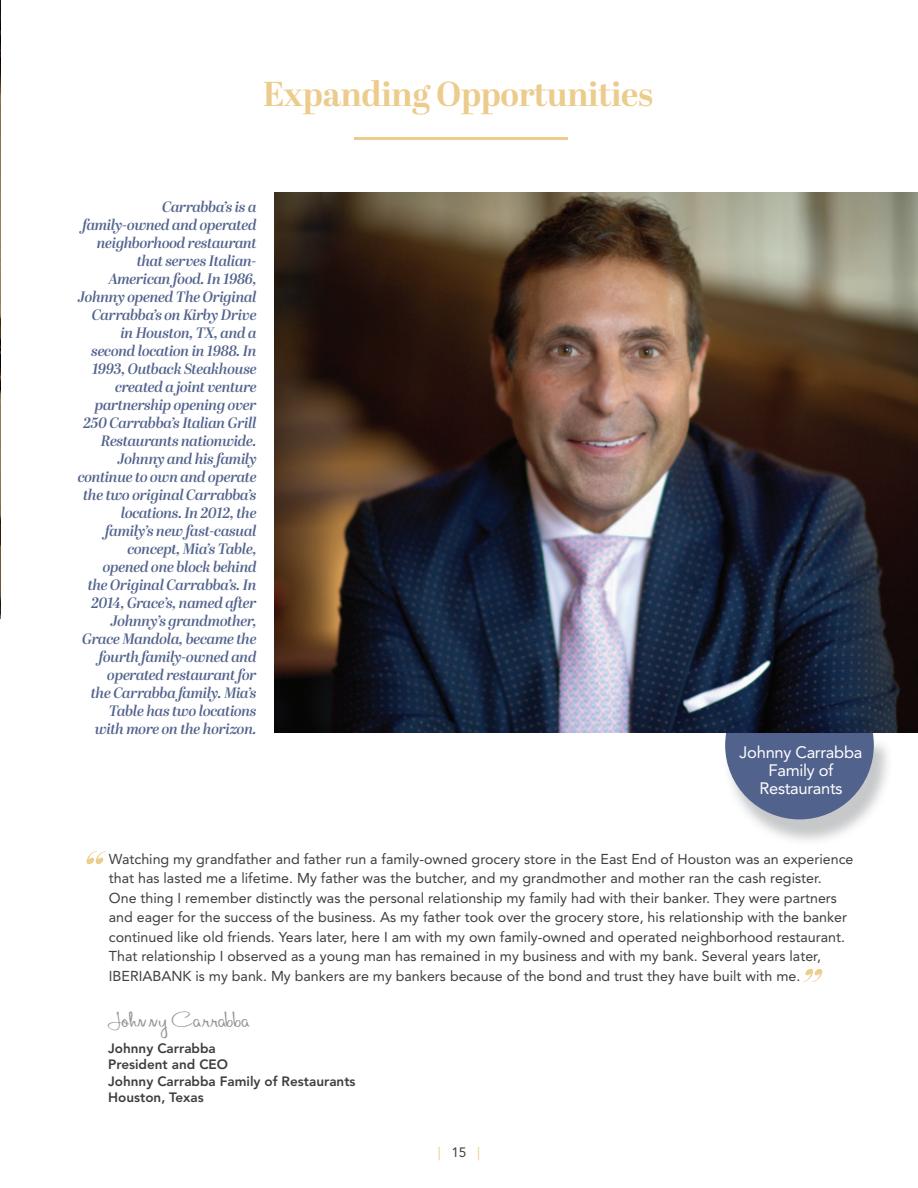
<style>
.page{position:relative;width:918px;height:1188px;background:#fff}
.page>*{position:absolute;margin:0;border:0;box-sizing:border-box;transform-origin:0 0}
.t1{font:700 34.5px "Abril Display";letter-spacing:-.01em;color:#eccc8d}
.t2{font:condensed 19.5px "About Face 33";color:#939598}
.t3{font:16.5px/18px "Avenir LT Std";letter-spacing:-.02em;color:#fff;text-align:center}
.t4{font:italic 600 15px/18px "Abril Display";letter-spacing:-.02em;color:#51628c;text-align:right}
.t5{font:14.25px/19.5px "Avenir LT Std";color:#3e3e3f}
.t6{font:800 13.5px/16.5px "Avenir LT Std";color:#3e3e3f}
.t7{font:13.5px "Avenir LT Std";color:#eccc8d}
.s1{color:#3e3e3f}
</style>
<div class="page">
<svg style="left:725px;top:733px;width:149px;height:86px;background:#6a789b"></svg>
<img style="left:0;top:0;width:1px;height:618px">
<img style="left:275px;top:192px;width:643px;height:541px">
<hr style="left:355px;top:137px;width:213px;height:3px;background:#eccc8d">
<svg style="left:87px;top:851px;width:19px;height:13px"></svg>
<svg style="left:803px;top:969px;width:19px;height:13px"></svg>
<h1 class="t1" style="left:263px;top:80px;width:392px">Expanding Opportunities</h1>
<p class="t4" style="left:78px;top:199px;width:180px">Carrabba’s is a family-owned and operated neighborhood restaurant that serves Italian-<br>American food. In 1986,<br>Johnny opened The Original<br>Carrabba’s on Kirby Drive in Houston, TX, and a second location in 1988. In<br>1993, Outback Steakhouse created a joint venture partnership opening over<br>250 Carrabba’s Italian Grill<br>Restaurants nationwide.<br>Johnny and his family continue to own and operate the two original Carrabba’s locations. In 2012, the family’s new fast-casual concept, Mia’s Table,<br>opened one block behind<br>the Original Carrabba’s. In<br>2014, Grace’s, named after<br>Johnny’s grandmother,<br>Grace Mandola, became the fourth family-owned and operated restaurant for<br>the Carrabba family. Mia’s<br>Table has two locations with more on the horizon.</p>
<p class="t3" style="left:740px;top:745px;width:124px">Johnny Carrabba<br>Family of<br>Restaurants</p>
<p class="t5" style="left:109px;top:850px;width:746px">Watching my grandfather and father run a family-owned grocery store in the East End of Houston was an experience that has lasted me a lifetime. My father was the butcher, and my grandmother and mother ran the cash register.<br>One thing I remember distinctly was the personal relationship my family had with their banker. They were partners and eager for the success of the business. As my father took over the grocery store, his relationship with the banker continued like old friends. Years later, here I am with my own family-owned and operated neighborhood restaurant.<br>That relationship I observed as a young man has remained in my business and with my bank. Several years later, IBERIABANK is my bank. My bankers are my bankers because of the bond and trust they have built with me.</p>
<h2 class="t2" style="left:108px;top:1008px;width:143px">Johnny Carrabba</h2>
<p class="t6" style="left:108px;top:1041px;width:249px">Johnny Carrabba<br>President and CEO<br>Johnny Carrabba Family of Restaurants<br>Houston, Texas</p>
<p class="t7" style="left:438px;top:1146px;width:44px">| <span class="s1">15</span> |</p>
</div>
